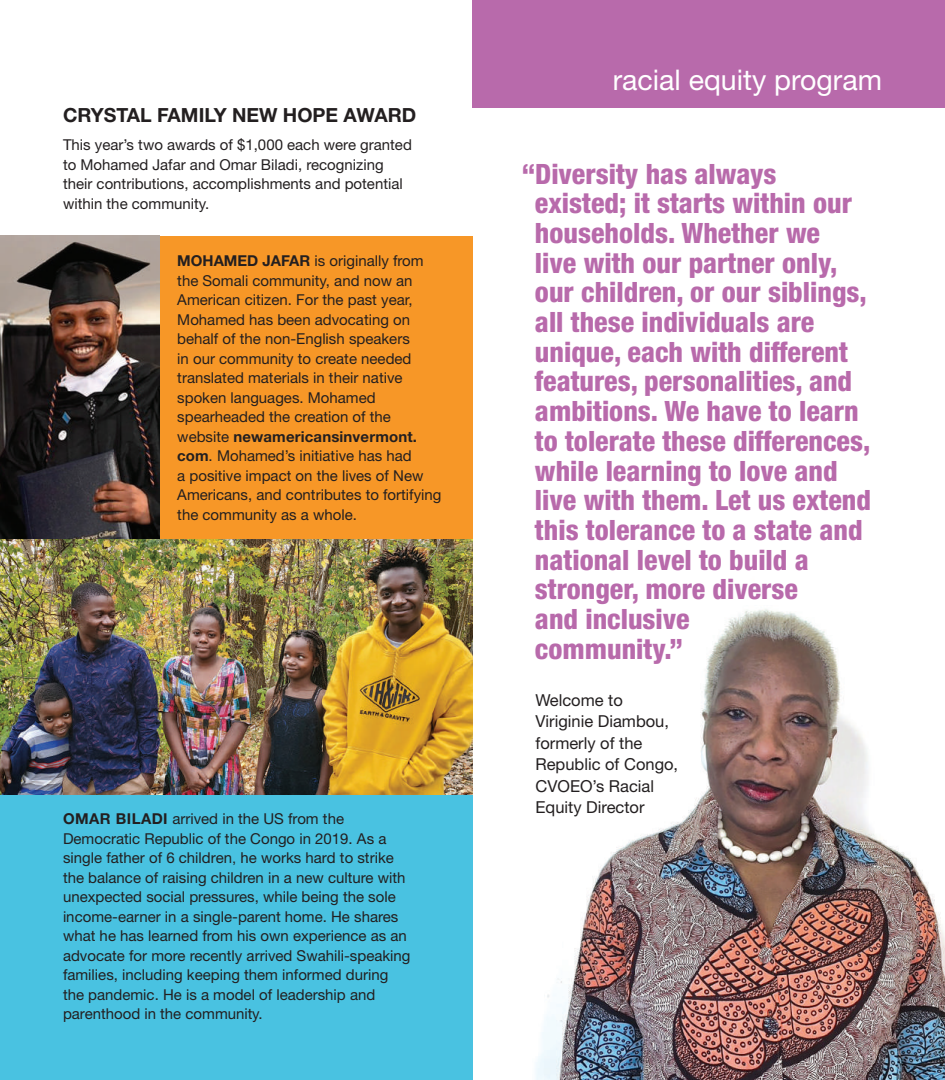
<style>
.page{position:relative;width:945px;height:1080px;background:#fff}
.page>*{position:absolute;margin:0;border:0;box-sizing:border-box;transform-origin:0 0}
.t1{font:28.5px "Helvetica Neue LT Std";color:#fff}
.t2{font:800 condensed 28.05px/29.7px "Helvetica Neue LT Std";color:#b86aab}
.t3{font:700 19.5px "Helvetica Neue LT Std";color:#231f20}
.t4{font:16.5px/21.5px "Helvetica Neue LT Std";color:#231f20}
.t5{font:15px/19.5px "Helvetica Neue LT Std";color:#231f20}
.s1{font-weight:700}
.s2{font-family:"Arial"}
</style>
<div class="page">
<img style="left:0;top:539px;width:472px;height:257px">
<div style="left:0;top:796px;width:472px;height:284px;background:#49c2e1"></div>
<div style="left:159px;top:236px;width:313px;height:303px;background:#f79727"></div>
<img style="left:536px;top:609px;width:409px;height:471px">
<div style="left:472px;top:0;width:473px;height:108px;background:#b86aab"></div>
<img style="left:0;top:236px;width:159px;height:303px">
<h3 class="t3" style="left:63px;top:103px;width:355px">CRYSTAL FAMILY NEW HOPE AWARD</h3>
<p class="t5" style="left:63px;top:135px;width:350px">This year’s two awards of $1,000 each were granted to Mohamed Jafar and Omar Biladi, recognizing their contributions, accomplishments and potential within the community.</p>
<p class="t5" style="left:177px;top:251px;width:266px"><span class="s1">MOHAMED JAFAR</span> is originally from the Somali community, and now an American citizen. For the past year, Mohamed has been advocating on behalf of the non-English speakers<br>in our community to create needed translated materials in their native spoken languages. Mohamed spearheaded the creation of the website <span class="s1">newamericansinvermont. com</span>. Mohamed’s initiative has had<br>a positive impact on the lives of New Americans, and contributes to fortifying the community as a whole.</p>
<p class="t5" style="left:63px;top:809px;width:349px"><span class="s1">OMAR BILADI</span> arrived in the US from the Democratic Republic of the Congo in 2019. As a single father of 6 children<span class="s2">, h</span>e works hard to strike the balance of raising children in a new culture with unexpected social pressures, while being the sole income-earner in a single-parent home. He shares what he has learned from his own experience as an advocate for more recently arrived Swahili-speaking families, including keeping them informed during the pandemic. He is a model of leadership and parenthood in the community.</p>
<h1 class="t1" style="left:613px;top:63px;width:271px">racial equity program</h1>
<p class="t2" style="left:535px;top:158px;width:338px;text-indent:-13px">“Diversity has always existed; it starts within our households. Whether we<br>live with our partner only, our children, or our siblings, all these individuals are unique, each with different features, personalities, and ambitions. We have to learn to tolerate these differences, while learning to love and live with them. Let us extend this tolerance to a state and national level to build a stronger, more diverse<br>and inclusive<br>community.”</p>
<p class="t4" style="left:536px;top:689px;width:144px">Welcome to<br>Viriginie Diambou, formerly of the<br>Republic of Congo,<br>CVOEO’s Racial<br>Equity Director</p>
</div>
